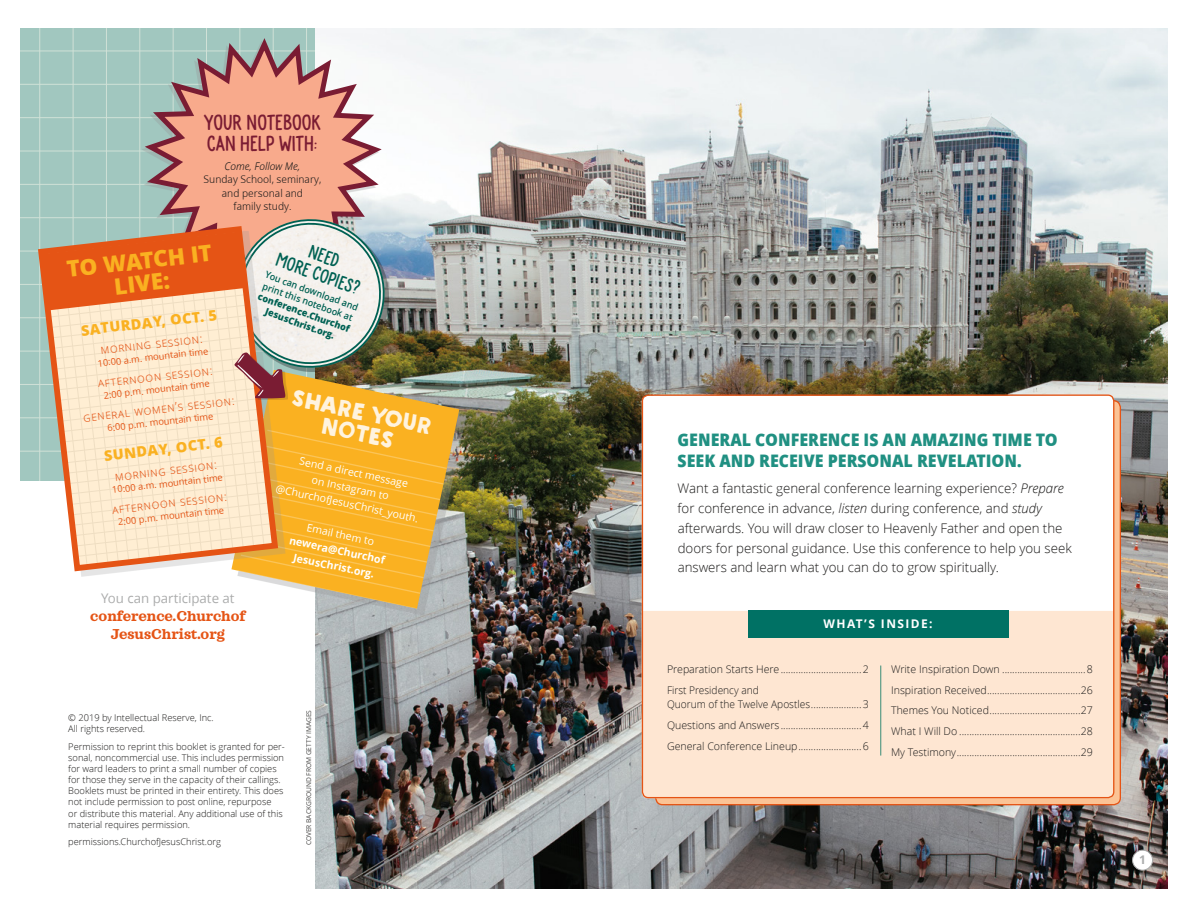
<style>
.page{position:relative;width:1188px;height:918px;background:#fff}
.page>*{position:absolute;margin:0;border:0;box-sizing:border-box;transform-origin:0 0}
.t1{font:23.85px/21.3px "SD Sans Fill One";color:#fff3de;text-align:center}
.t2{font:condensed 22.5px/21.3px "SD Sans";color:#7a1c33}
.t3{font:800 22.5px/22.5px "Zoramlds Lat";color:#fab121;text-align:center}
.t4{font:condensed 19.95px/18.6px "SD Sans";color:#006153;text-align:center}
.t5{font:800 17.25px/21.3px "Zoram Condlds Lat";color:#209082}
.t6{font:700 14.55px/17.5px "Sagona";color:#e55415;text-align:center}
.t7{font:800 14.4px "Zoramlds Lat";color:#fab121}
.t8{font:300 13.35px/20px "Zoramlds Lat";color:#1c1b1a}
.t9{font:13.35px "Zoramlds Lat";color:#abacac}
.t10{font:300 12.45px "Zoramlds Lat";color:#e55415}
.t11{font:700 12px "Zoramlds Lat";letter-spacing:.12em;color:#fff}
.t12{font:700 12px "Zoramlds Lat";color:#abacac}
.t13{font:300 10.65px/20.5px "Zoramlds Lat";color:#1c1b1a}
.t14{font:300 10.65px/20.5px "Zoramlds Lat";color:#1c1b1a;text-align:justify;scale:.96 1}
.t15{font:10.65px/13.2px "Zoramlds Lat";color:#1c1b1a;text-align:center;scale:.95 1}
.t16{font:10.65px/15.9px "Zoramlds Lat";color:#fff;text-align:center}
.t17{font:700 10.65px/15.9px "Zoramlds Lat";color:#fff;text-align:center}
.t18{font:600 9.45px/11.6px "Zoramlds Lat";color:#006153;text-align:center;scale:.95 1}
.t19{font:300 9.3px/11.1px "Zoramlds Lat";color:#1c1b1a}
.t20{font:9.3px "Zoramlds Lat";color:#e55415}
.t21{font:6.6px "Zoramlds Lat";color:#1c1b1a}
.s1{font-style:italic}
.s2{font-weight:800}
.s3{font-weight:400}
</style>
<div class="page">
<img style="left:315px;top:29px;width:852px;height:860px">
<div style="left:21px;top:29px;width:294px;height:452px;background:#a1c7bf"></div>
<hr style="left:21px;top:51px;width:294px;height:1px;background:#bebaae">
<hr style="left:21px;top:84px;width:294px;height:1px;background:#bebaae">
<hr style="left:21px;top:117px;width:294px;height:1px;background:#bebaae">
<hr style="left:21px;top:151px;width:294px;height:1px;background:#bebaae">
<hr style="left:21px;top:184px;width:294px;height:1px;background:#bebaae">
<hr style="left:21px;top:217px;width:294px;height:1px;background:#bebaae">
<hr style="left:21px;top:251px;width:294px;height:1px;background:#bebaae">
<hr style="left:21px;top:351px;width:294px;height:1px;background:#bebaae">
<hr style="left:21px;top:384px;width:294px;height:1px;background:#bebaae">
<hr style="left:21px;top:417px;width:294px;height:1px;background:#bebaae">
<hr style="left:21px;top:451px;width:294px;height:1px;background:#bebaae">
<hr style="left:21px;top:284px;width:294px;height:1px;background:#bebaae">
<hr style="left:21px;top:317px;width:294px;height:1px;background:#bebaae">
<hr style="left:39px;top:29px;width:1px;height:452px;background:#bebaae">
<hr style="left:73px;top:29px;width:1px;height:452px;background:#bebaae">
<hr style="left:106px;top:29px;width:1px;height:452px;background:#bebaae">
<hr style="left:139px;top:29px;width:1px;height:452px;background:#bebaae">
<hr style="left:173px;top:29px;width:1px;height:452px;background:#bebaae">
<hr style="left:206px;top:29px;width:1px;height:452px;background:#bebaae">
<hr style="left:240px;top:29px;width:1px;height:452px;background:#bebaae">
<hr style="left:273px;top:29px;width:1px;height:452px;background:#bebaae">
<hr style="left:306px;top:29px;width:1px;height:452px;background:#bebaae">
<svg style="left:139px;top:32px;width:249px;height:182px"></svg>
<div style="left:238px;top:376px;width:228px;height:239px;background:#969798;opacity:.35"></div>
<svg style="left:35px;top:223px;width:6px;height:258px"></svg>
<svg style="left:41px;top:214px;width:418px;height:395px"></svg>
<div style="left:1133px;top:850px;width:20px;height:20px;background:#fff;border-radius:50%"></div>
<div style="left:1132px;top:850px;width:21px;height:21px;border:1px solid #abacac;border-radius:50%"></div>
<svg style="left:656px;top:401px;width:464px;height:404px;fill:#fbc395"></svg>
<svg style="left:642px;top:396px;width:472px;height:215px"></svg>
<div style="left:642px;top:611px;width:472px;height:187px;background:#fee6d2"></div>
<div style="left:748px;top:611px;width:261px;height:27px;background:#007164"></div>
<hr style="left:880px;top:666px;width:1px;height:90px;background:#209082">
<p class="t2" style="left:204px;top:111px;width:119px">YOUR NOTEBOOK<br>CAN HELP WITH:</p>
<p class="t15" style="left:204px;top:160px;width:125px"><span class="s1">Come, Follow Me,<br></span>Sunday School, seminary, and personal and<br>family study.</p>
<p class="t4" style="left:286px;top:232px;width:89px;rotate:20deg">NEED<br>MORE COPIES?</p>
<p class="t3" style="left:66px;top:259px;width:147px;rotate:-7deg">TO WATCH IT<br>LIVE:</p>
<p class="t18" style="left:268px;top:269px;width:105px;rotate:20deg">You can download and print this notebook at <span class="s2">conference.Churchof<br>JesusChrist.org.</span></p>
<p class="t7" style="left:80px;top:319px;width:138px;rotate:-6deg">SATURDAY, OCT. 5</p>
<p class="t10" style="left:100px;top:341px;width:104px;rotate:-7deg">morning session:</p>
<p class="t20" style="left:97px;top:357px;width:113px;rotate:-7deg">10:00 a.m. mountain time</p>
<p class="t10" style="left:97px;top:374px;width:117px;rotate:-7deg">afternoon session:</p>
<p class="t20" style="left:103px;top:389px;width:108px;rotate:-7deg">2:00 p.m. mountain time</p>
<p class="t10" style="left:82px;top:409px;width:154px;rotate:-7deg">general women’s session:</p>
<p class="t1" style="left:295px;top:386px;width:144px;rotate:12deg">SHARE YOUR<br>NOTES</p>
<p class="t16" style="left:284px;top:449px;width:147px;rotate:12deg">Send a direct message<br>on Instagram to @ChurchofJesusChrist_youth.</p>
<p class="t17" style="left:295px;top:517px;width:99px;rotate:12deg"><span class="s3">Email them to </span>newera@Churchof<br>JesusChrist.org.</p>
<p class="t20" style="left:107px;top:422px;width:108px;rotate:-7deg">6:00 p.m. mountain time</p>
<p class="t7" style="left:103px;top:444px;width:121px;rotate:-6deg">SUNDAY, OCT. 6</p>
<p class="t10" style="left:114px;top:468px;width:104px;rotate:-7deg">morning session:</p>
<p class="t20" style="left:111px;top:483px;width:113px;rotate:-7deg">10:00 a.m. mountain time</p>
<p class="t10" style="left:111px;top:501px;width:117px;rotate:-7deg">afternoon session:</p>
<p class="t20" style="left:117px;top:516px;width:108px;rotate:-7deg">2:00 p.m. mountain time</p>
<p class="t9" style="left:101px;top:588px;width:135px">You can participate at</p>
<p class="t6" style="left:90px;top:607px;width:157px">conference.Churchof<br>JesusChrist.org</p>
<p class="t19" style="left:68px;top:712px;width:147px">© 2019 by Intellectual Reserve, Inc.<br>All rights reserved.</p>
<p class="t19" style="left:68px;top:741px;width:218px">Permission to reprint this booklet is granted for per&shy;sonal, noncommercial use. This includes permission for ward leaders to print a small number of copies for those they serve in the capacity of their callings.<br>Booklets must be printed in their entirety. This does not include permission to post online, repurpose<br>or distribute this material. Any additional use of this material requires permission.</p>
<p class="t19" style="left:68px;top:836px;width:154px">permissions.ChurchofJesusChrist.org</p>
<p class="t21" style="left:304px;top:845px;width:137px;rotate:-90deg">COVER BACKGROUND FROM GETTY IMAGES</p>
<p class="t5" style="left:678px;top:429px;width:382px">GENERAL CONFERENCE IS AN AMAZING TIME TO<br>SEEK AND RECEIVE PERSONAL REVELATION.</p>
<p class="t8" style="left:678px;top:478px;width:396px">Want a fantastic general conference learning experience? <span class="s1">Prepare </span>for conference in advance, <span class="s1">listen</span> during conference, and <span class="s1">study </span>afterwards. You will draw closer to Heavenly Father and open the doors for personal guidance. Use this conference to help you seek answers and learn what you can do to grow spiritually.</p>
<p class="t11" style="left:824px;top:615px;width:111px">WHAT’S INSIDE:</p>
<p class="t13" style="left:667px;top:659px;width:203px">Preparation Starts Here................................2<br>First Presidency and</p>
<p class="t14" style="left:667px;top:694px;width:212px">Quorum of the Twelve Apostles....................3<br>Questions and Answers................................4<br>General Conference Lineup.........................6</p>
<p class="t13" style="left:891px;top:659px;width:203px;text-align:justify">Write Inspiration Down .................................8<br>Inspiration Received.....................................26<br>Themes You Noticed....................................27<br>What I Will Do ................................................28<br>My Testimony.................................................29</p>
<p class="t12" style="left:1139px;top:851px;width:8px">1</p>
</div>
